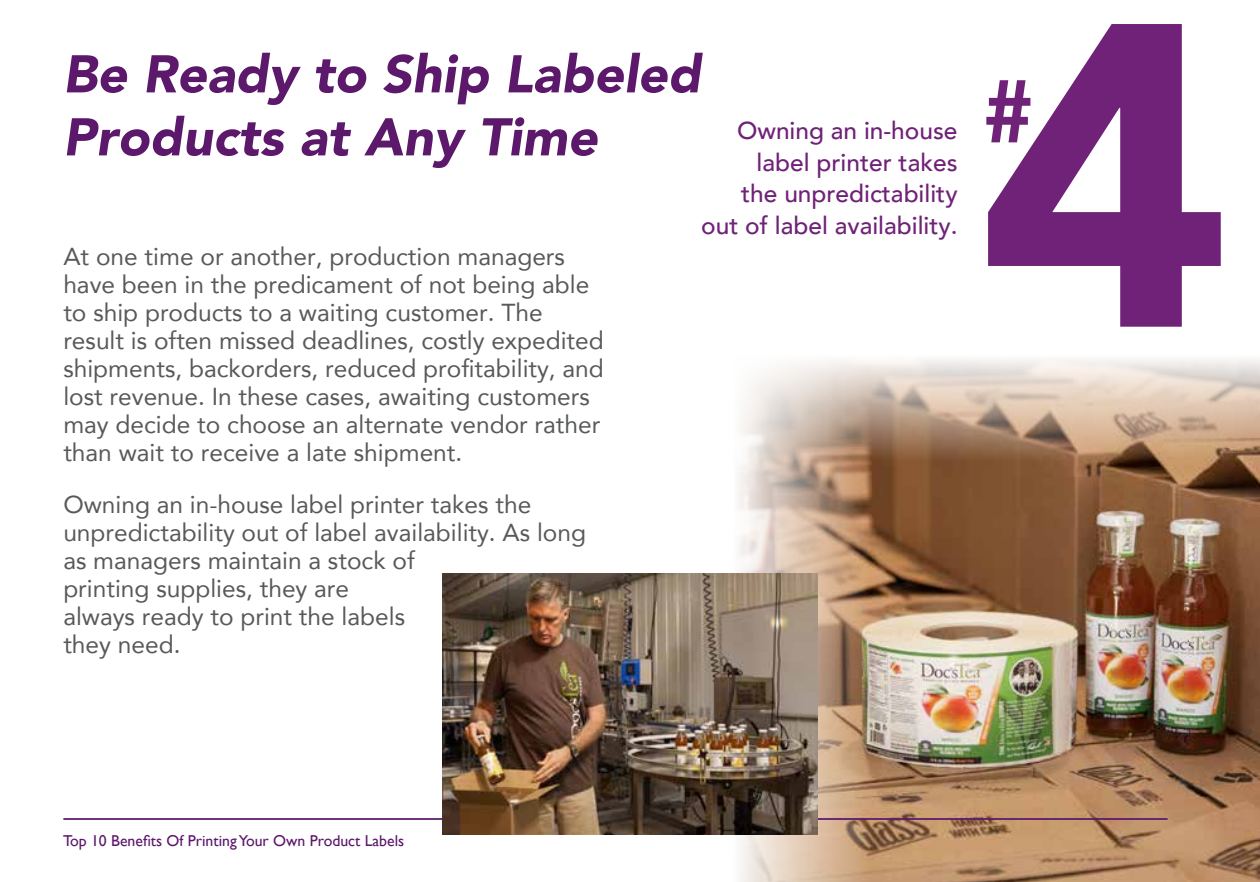
<style>
.page{position:relative;width:1260px;height:882px;background:#fff}
.page>*{position:absolute;margin:0;border:0;box-sizing:border-box;transform-origin:0 0}
.t1{font:900 427.53px "Avenir";color:#6f2277}
.t2{font:900 87.85px "Avenir";color:#6f2277}
.t3{font:italic 900 52.5px/63px "Avenir";color:#5c186a}
.t4{font:24.5px/28px "Avenir";color:#58595b}
.t5{font:500 24.5px/31.5px "Avenir";color:#6f2277;text-align:right}
.t6{font:15.75px "Gill Sans";color:#5c186a}
</style>
<div class="page">
<img style="left:897px;top:481px;width:363px;height:401px">
<svg style="left:897px;top:359px;width:363px;height:122px"></svg>
<img style="left:739px;top:360px;width:158px;height:522px">
<hr style="left:63px;top:818px;width:1105px;height:2px;background:#5c186a">
<img style="left:442px;top:573px;width:376px;height:262px">
<h3 class="t3" style="left:63px;top:42px;width:639px">Be Ready to Ship Labeled<br>Products at Any Time</h3>
<p class="t5" style="left:701px;top:114px;width:258px">Owning an in-house label printer takes<br>the unpredictability out of label availability.</p>
<p class="t4" style="left:63px;top:242px;width:542px">At one time or another, production managers have been in the predicament of not being able to ship products to a waiting customer. The result is often missed deadlines, costly expedited shipments, backorders, reduced profitability, and lost revenue. In these cases, awaiting customers may decide to choose an alternate vendor rather than wait to receive a late shipment.</p>
<p class="t4" style="left:63px;top:489px;width:524px">Owning an in-house label printer takes the unpredictability out of label availability. As long as managers maintain a stock of<br>printing supplies, they are<br>always ready to print the labels<br>they need.</p>
<h1 class="t1" style="left:978px;top:-188px;width:255px">4</h1>
<h2 class="t2" style="left:982px;top:37px;width:53px">#</h2>
<p class="t6" style="left:63px;top:831px;width:343px">Top 10 Benefits Of Printing Your Own Product Labels</p>
</div>
